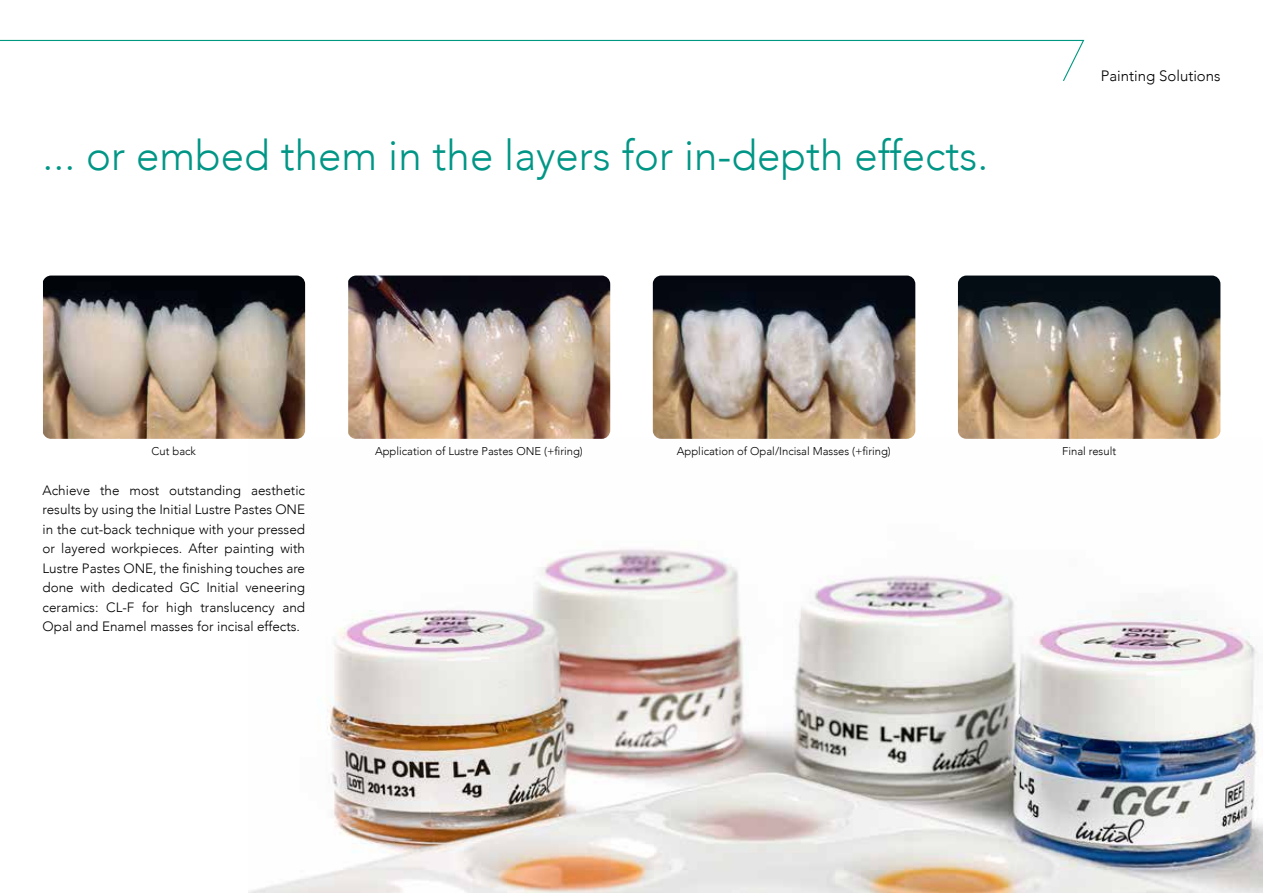
<style>
.page{position:relative;width:1263px;height:893px;background:#fff}
.page>*{position:absolute;margin:0;border:0;box-sizing:border-box;transform-origin:0 0}
.t1{font:300 42px "Avenir";color:#009686}
.t2{font:300 15px "Avenir";color:#000}
.t3{font:300 13.5px/19.5px "Avenir";color:#000;text-align:justify}
.t4{font:300 11.25px "Avenir";color:#000}
</style>
<div class="page">
<img style="left:248px;top:549px;width:1015px;height:344px">
<img style="left:43px;top:276px;width:262px;height:163px">
<img style="left:348px;top:276px;width:262px;height:163px">
<img style="left:653px;top:276px;width:262px;height:163px">
<img style="left:958px;top:276px;width:262px;height:163px">
<svg style="left:0;top:39px;width:1085px;height:42px"></svg>
<h1 class="t1" style="left:43px;top:130px;width:947px">... or embed them in the layers for in-depth effects.</h1>
<p class="t2" style="left:1101px;top:67px;width:121px">Painting Solutions</p>
<p class="t4" style="left:152px;top:444px;width:46px">Cut back</p>
<p class="t4" style="left:375px;top:444px;width:209px">Application of Lustre Pastes ONE (+firing)</p>
<p class="t4" style="left:677px;top:444px;width:216px">Application of Opal/Incisal Masses (+firing)</p>
<p class="t4" style="left:1062px;top:444px;width:55px">Final result</p>
<p class="t3" style="left:43px;top:480px;width:264px">Achieve the most outstanding aesthetic results by using the Initial Lustre Pastes ONE in the cut-back technique with your pressed or layered workpieces. After painting with Lustre Pastes ONE, the finishing touches are done with dedicated GC Initial veneering ceramics: CL-F for high translucency and Opal and Enamel masses for incisal effects.</p>
</div>
